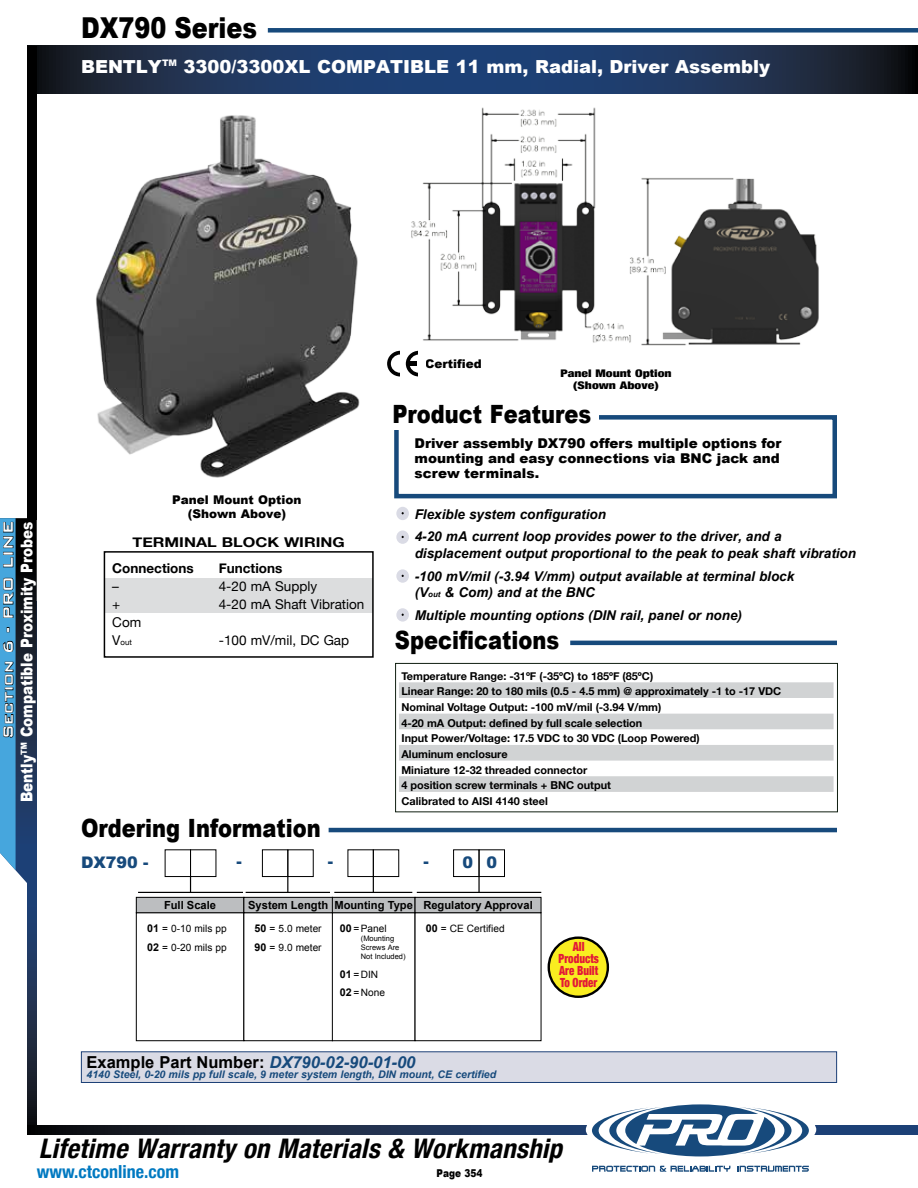
<style>
.page{position:relative;width:918px;height:1188px;background:#fff}
.page>*{position:absolute;margin:0;border:0;box-sizing:border-box;transform-origin:0 0}
.t1{font:900 28.8px "Arial";color:#000;scale:.83 1}
.t2{font:italic 700 condensed 27px "Helvetica Neue";color:#000}
.t3{font:900 25.2px "Arial";color:#000;scale:.83 1}
.t4{font:900 18px "Arial";color:#fff}
.t5{font:700 condensed 18px "Helvetica Neue";color:#0079c1}
.t6{font:500 18px "Bank Gothic BT";color:#fff}
.t7{font:700 16.5px "Arial";color:#000}
.t8{font:900 16.2px "Arial";color:#fff;scale:.83 1}
.t9{font:900 15.9px "Arial";color:#174a7c}
.t10{font:italic 700 13.5px/23px "Arial";color:#000}
.t11{font:900 13.5px/15px "Arial";color:#000}
.t12{font:13.5px "Helvetica Neue";color:#000}
.t13{font:700 13.5px/26px "Helvetica Neue";color:#000;scale:1.2 1}
.t14{font:700 13.5px "Helvetica Neue";color:#000}
.t15{font:900 condensed 12.6px/12px "Helvetica Neue";color:#e31837;text-align:center;scale:.87 1}
.t16{font:900 12px/13.5px "Arial";color:#000;text-align:center}
.t17{font:700 11.1px "Arial";color:#000}
.t18{font:700 10.95px/15.6px "Helvetica Neue";color:#000}
.t19{font:900 10.8px "Arial";color:#000;scale:.83 1}
.t20{font:italic 700 10.5px "Arial";color:#174a7c}
.t21{font:900 condensed 10.5px/12px "Helvetica Neue";color:#000;text-align:center;scale:1.3 1}
.t22{font:10.2px/18.8px "Arial";color:#000}
.t23{font:7.8px "Helvetica Neue";color:#000}
.t24{font:7.5px/9px "Arial";color:#000}
.s1{font-size:13.5px}
.s2{font-size:7.8px}
.s3{font-weight:700;font-size:10.65px}
.s4{font-style:italic;color:#174a7c}
</style>
<div class="page">
<svg style="left:27px;top:894px;width:10px;height:231px;background:#1d2e4b"></svg>
<svg style="left:27px;top:1125px;width:891px;height:10px;background:#1c2d49"></svg>
<svg style="left:37px;top:46px;width:881px;height:47px;background:#1d3357"></svg>
<svg style="left:0;top:518px;width:37px;height:376px;background:#315979"></svg>
<div style="left:27px;top:46px;width:10px;height:473px;background:#000"></div>
<div style="left:586px;top:1098px;width:230px;height:62px;background:#fff;border-radius:50%"></div>
<div style="left:268px;top:28px;width:650px;height:5px;background:#174a7c"></div>
<svg style="left:592px;top:1104px;width:217px;height:52px"></svg>
<svg style="left:738px;top:1166px;width:71px;height:6px"></svg>
<svg style="left:592px;top:1166px;width:138px;height:6px"></svg>
<img style="left:96px;top:115px;width:264px;height:363px">
<div style="left:394px;top:415px;width:443px;height:83px;border:4px solid #174a7c"></div>
<hr style="left:570px;top:641px;width:267px;height:4px;background:#174a7c">
<div style="left:392px;top:401px;width:207px;height:28px;background:#fff"></div>
<svg style="left:387px;top:351px;width:31px;height:26px"></svg>
<hr style="left:329px;top:828px;width:508px;height:4px;background:#174a7c">
<div style="left:81px;top:1052px;width:756px;height:30px;background:#dadbe5"></div>
<div style="left:81px;top:1051px;width:756px;height:32px;border:1px solid #1d4077"></div>
<div style="left:136px;top:912px;width:108px;height:129px;border:1px solid #000"></div>
<div style="left:136px;top:897px;width:108px;height:16px;background:#bcbec0"></div>
<div style="left:136px;top:897px;width:108px;height:16px;border:1px solid #000"></div>
<div style="left:165px;top:850px;width:26px;height:27px;border:1px solid #000"></div>
<div style="left:190px;top:850px;width:26px;height:27px;border:1px solid #000"></div>
<div style="left:262px;top:850px;width:26px;height:27px;border:1px solid #000"></div>
<div style="left:373px;top:850px;width:26px;height:27px;border:1px solid #000"></div>
<svg style="left:190px;top:877px;width:1px;height:15px"></svg>
<hr style="left:138px;top:892px;width:105px;height:1px;background:#000">
<div style="left:244px;top:897px;width:89px;height:16px;background:#bcbec0"></div>
<div style="left:244px;top:897px;width:89px;height:16px;border:1px solid #000"></div>
<svg style="left:287px;top:877px;width:1px;height:15px"></svg>
<hr style="left:246px;top:892px;width:84px;height:1px;background:#000">
<div style="left:332px;top:912px;width:83px;height:129px;border:1px solid #000"></div>
<div style="left:332px;top:897px;width:83px;height:16px;background:#bcbec0"></div>
<div style="left:332px;top:897px;width:83px;height:16px;border:1px solid #000"></div>
<svg style="left:373px;top:877px;width:1px;height:15px"></svg>
<hr style="left:334px;top:892px;width:78px;height:1px;background:#000">
<div style="left:415px;top:897px;width:126px;height:16px;background:#bcbec0"></div>
<div style="left:415px;top:897px;width:126px;height:16px;border:1px solid #000"></div>
<div style="left:453px;top:850px;width:26px;height:27px;border:1px solid #000"></div>
<div style="left:479px;top:850px;width:26px;height:27px;border:1px solid #000"></div>
<svg style="left:478px;top:876px;width:2px;height:16px"></svg>
<hr style="left:417px;top:892px;width:124px;height:1px;background:#000">
<div style="left:549px;top:938px;width:59px;height:59px;background:#f9ed20;border-radius:50%"></div>
<div style="left:548px;top:936px;width:61px;height:62px;border:2px solid #000;border-radius:50%"></div>
<img style="left:411px;top:107px;width:408px;height:239px">
<div style="left:395px;top:663px;width:443px;height:149px;background:#fff;border:1px solid #101f11"></div>
<svg style="left:399px;top:682px;width:435px;height:110px;fill:#d1d3d4"></svg>
<div style="left:104px;top:578px;width:269px;height:34px;background:#dcddde"></div>
<div style="left:104px;top:551px;width:270px;height:107px;border:2px solid #000"></div>
<div style="left:396px;top:507px;width:13px;height:13px;background:#dadbe5;border-radius:50%"></div>
<div style="left:396px;top:530px;width:13px;height:14px;background:#dadbe5;border-radius:50%"></div>
<div style="left:396px;top:569px;width:13px;height:14px;background:#dadbe5;border-radius:50%"></div>
<div style="left:396px;top:608px;width:13px;height:14px;background:#dadbe5;border-radius:50%"></div>
<h1 class="t1" style="left:81px;top:7px;width:214px">DX790 Series</h1>
<h3 class="t4" style="left:81px;top:54px;width:691px">BENTLY<sup>TM</sup> 3300/3300XL COMPATIBLE 11 mm, Radial, Driver Assembly</h3>
<p class="t16" style="left:425px;top:357px;width:58px">Certified</p>
<p class="t21" style="left:560px;top:367px;width:87px">Panel Mount Option (Shown Above)</p>
<h3 class="t6" style="left:-2px;top:739px;width:220px;rotate:-90deg">Section 6 - PRO LINE</h3>
<h3 class="t8" style="left:15px;top:802px;width:339px;rotate:-90deg">Bently™ Compatible Proximity Probes</h3>
<p class="t16" style="left:172px;top:493px;width:131px">Panel Mount Option (Shown Above)</p>
<p class="t13" style="left:112px;top:529px;width:195px;text-indent:20px">TERMINAL BLOCK WIRING<br>Connections</p>
<p class="t14" style="left:219px;top:557px;width:65px">Functions</p>
<p class="t12" style="left:112px;top:576px;width:8px">–</p>
<p class="t12" style="left:219px;top:576px;width:100px">4-20 mA Supply</p>
<p class="t12" style="left:112px;top:594px;width:10px">+</p>
<p class="t12" style="left:219px;top:594px;width:147px">4-20 mA Shaft Vibration</p>
<p class="t12" style="left:112px;top:612px;width:31px">Com</p>
<p class="t23" style="left:112px;top:636px;width:21px"><span class="s1">V</span>out</p>
<p class="t12" style="left:219px;top:630px;width:132px">-100 mV/mil, DC Gap</p>
<h3 class="t3" style="left:81px;top:809px;width:290px">Ordering Information</h3>
<h3 class="t3" style="left:392px;top:395px;width:241px">Product Features</h3>
<p class="t11" style="left:415px;top:435px;width:368px">Driver assembly DX790 offers multiple options for mounting and easy connections via BNC jack and screw terminals.</p>
<p class="t10" style="left:415px;top:503px;width:368px">Flexible system configuration<br>4-20 mA current loop provides power to the driver, and a</p>
<p class="t10" style="left:415px;top:542px;width:443px">displacement output proportional to the peak to peak shaft vibration -100 mV/mil (-3.94 V/mm) output available at terminal block</p>
<p class="t10" style="left:415px;top:581px;width:329px">(V<span class="s2">out</span> &amp; Com) and at the BNC<br>Multiple mounting options (DIN rail, panel or none)</p>
<h3 class="t3" style="left:395px;top:622px;width:200px">Specifications</h3>
<p class="t18" style="left:401px;top:668px;width:381px">Temperature Range: -31ºF (-35ºC) to 185ºF (85ºC)<br>Linear Range: 20 to 180 mils (0.5 - 4.5 mm) @ approximately -1 to -17 VDC Nominal Voltage Output: -100 mV/mil (-3.94 V/mm)<br>4-20 mA Output: defined by full scale selection<br>Input Power/Voltage: 17.5 VDC to 30 VDC (Loop Powered)<br>Aluminum enclosure<br>Miniature 12-32 threaded connector<br>4 position screw terminals + BNC output<br>Calibrated to AISI 4140 steel</p>
<h3 class="t9" style="left:81px;top:851px;width:69px">DX790 -</h3>
<p class="t17" style="left:164px;top:898px;width:54px">Full Scale</p>
<p class="t22" style="left:147px;top:919px;width:81px"><span class="s3">01</span> = 0-10 mils pp<br><span class="s3">02</span> = 0-20 mils pp</p>
<h3 class="t9" style="left:462px;top:850px;width:36px">0 0</h3>
<p class="t17" style="left:423px;top:898px;width:111px">Regulatory Approval</p>
<p class="t22" style="left:426px;top:919px;width:80px"><span class="s3">00</span> = CE Certified</p>
<h3 class="t9" style="left:237px;top:850px;width:7px">-</h3>
<h3 class="t9" style="left:328px;top:850px;width:7px">-</h3>
<h3 class="t9" style="left:423px;top:850px;width:7px">-</h3>
<p class="t17" style="left:248px;top:898px;width:82px">System Length</p>
<p class="t22" style="left:255px;top:919px;width:69px"><span class="s3">50</span> = 5.0 meter<br><span class="s3">90</span> = 9.0 meter</p>
<p class="t17" style="left:334px;top:898px;width:80px">Mounting Type</p>
<p class="t22" style="left:340px;top:919px;width:48px"><span class="s3">00</span> = Panel</p>
<p class="t24" style="left:361px;top:934px;width:46px">(Mounting<br>Screws Are<br>Not Included)</p>
<p class="t22" style="left:340px;top:965px;width:47px"><span class="s3">01</span> = DIN<br><span class="s3">02</span> = None</p>
<h3 class="t7" style="left:87px;top:1051px;width:330px">Example Part Number: <span class="s4">DX790-02-90-01-00</span></h3>
<p class="t20" style="left:87px;top:1068px;width:411px">4140 Steel, 0-20 mils pp full scale, 9 meter system length, DIN mount, CE certified</p>
<p class="t15" style="left:559px;top:940px;width:48px">All<br>Products<br>Are Built<br>To Order</p>
<h2 class="t2" style="left:39px;top:1126px;width:534px">LifetimeWarrantyonMaterials&amp; Workmanship</h2>
<p class="t19" style="left:437px;top:1166px;width:57px">Page 354</p>
<h3 class="t5" style="left:37px;top:1157px;width:144px">www.ctconline.com</h3>
</div>
